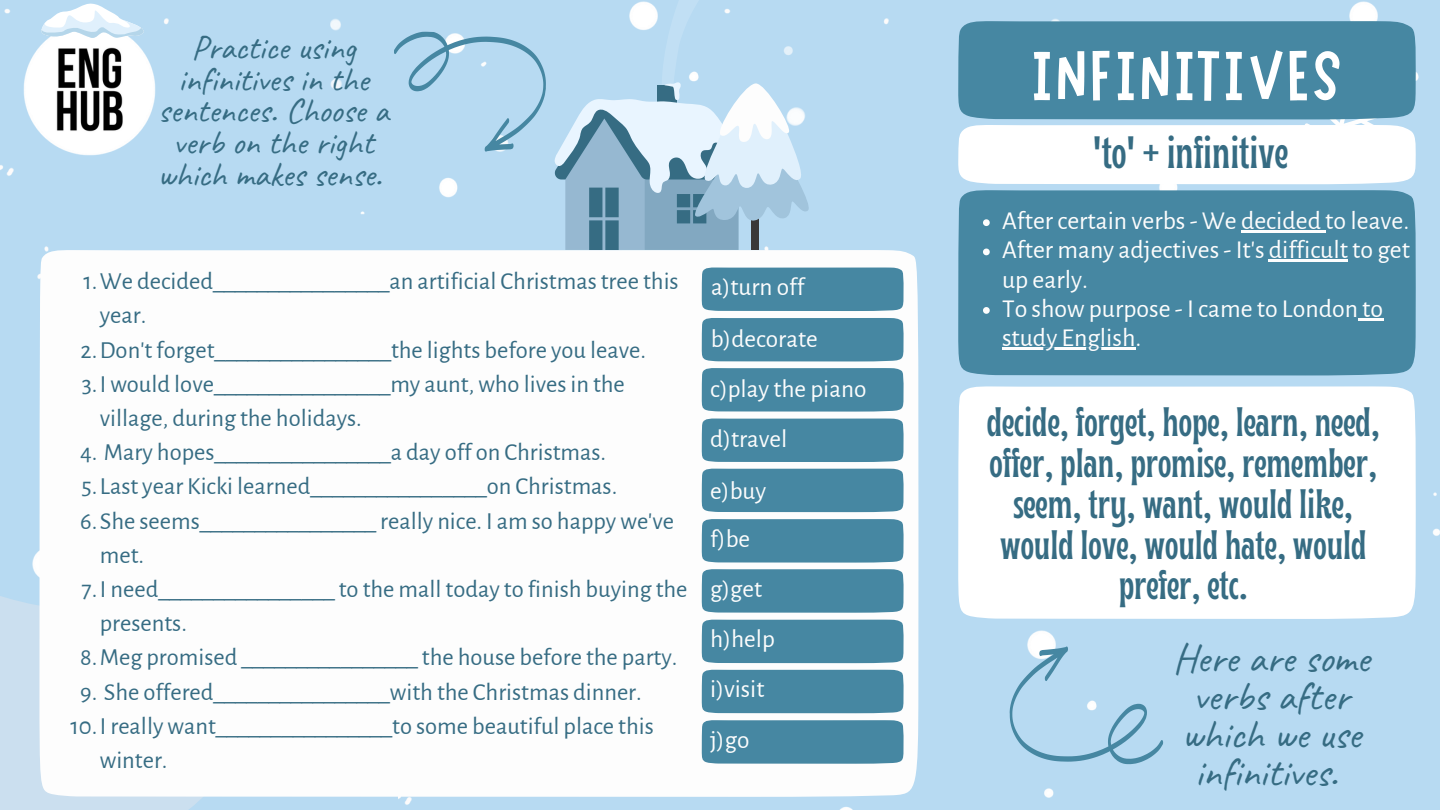
<style>
.page{position:relative;width:1440px;height:810px;background:#b7daf2}
.page>*{position:absolute;margin:0;border:0;box-sizing:border-box;transform-origin:0 0}
.t1{font:71.2px "Marykate";letter-spacing:.035em;color:#fff}
.t2{font:700 condensed 45.2px "Brice";color:#366c83}
.t3{font:41.3px/38px "Caveat";color:#366c83;text-align:center}
.t4{font:700 condensed 41.1px/40.9px "Brice";color:#366c83;text-align:center}
.t5{font:34.6px/31.8px "Caveat";color:#366c83;text-align:center}
.t6{font:25.8px/29.2px "Alegreya Sans";color:#fdfdfd}
.t7{font:25.3px/50.7px "Alegreya Sans";color:#fdfdfd}
.t8{font:24.5px "Alegreya Sans";color:#366c83}
</style>
<div class="page">
<div style="left:0;top:596px;width:203px;height:214px;background:#cbdfef"></div>
<img style="left:5px;top:9px;width:164px;height:164px">
<svg style="left:40px;top:3px;width:104px;height:36px"></svg>
<img style="left:399px;top:630px;width:669px;height:180px">
<svg style="left:958px;top:21px;width:458px;height:163px;background:#8db5c7"></svg>
<div style="left:958px;top:190px;width:458px;height:185px;background:#4687a2"></div>
<svg style="left:983px;top:219px;width:7px;height:7px"></svg>
<hr style="left:1241px;top:231px;width:84px;height:2px;background:#fdfdfd">
<svg style="left:983px;top:249px;width:7px;height:6px"></svg>
<hr style="left:1269px;top:260px;width:79px;height:2px;background:#fdfdfd">
<svg style="left:983px;top:307px;width:7px;height:7px"></svg>
<hr style="left:1358px;top:318px;width:25px;height:3px;background:#fdfdfd">
<hr style="left:1002px;top:348px;width:133px;height:2px;background:#fdfdfd">
<div style="left:958px;top:386px;width:458px;height:233px;background:#fff"></div>
<div style="left:39px;top:250px;width:879px;height:547px;background:#fdfdfd"></div>
<div style="left:702px;top:268px;width:202px;height:43px;background:#4687a2"></div>
<div style="left:702px;top:318px;width:202px;height:43px;background:#4687a2"></div>
<div style="left:702px;top:368px;width:202px;height:44px;background:#4687a2"></div>
<div style="left:702px;top:419px;width:202px;height:43px;background:#4687a2"></div>
<div style="left:702px;top:469px;width:202px;height:43px;background:#4687a2"></div>
<div style="left:702px;top:519px;width:202px;height:44px;background:#4687a2"></div>
<div style="left:702px;top:569px;width:202px;height:44px;background:#4687a2"></div>
<div style="left:702px;top:620px;width:202px;height:43px;background:#4687a2"></div>
<div style="left:702px;top:670px;width:202px;height:43px;background:#4687a2"></div>
<div style="left:702px;top:720px;width:202px;height:44px;background:#4687a2"></div>
<svg style="left:394px;top:1px;width:415px;height:249px"></svg>
<svg style="left:1010px;top:647px;width:153px;height:117px"></svg>
<h3 class="t5" style="left:158px;top:31px;width:233px">Practice using infinitives in the sentences. Choose a verb on the right which makes sense.</h3>
<p class="t8" style="left:83px;top:269px;width:597px">1.We decided________________an artificial Christmas tree this</p>
<p class="t8" style="left:100px;top:304px;width:48px">year.</p>
<p class="t8" style="left:81px;top:338px;width:567px">2.Don't forget________________the lights before you leave.</p>
<p class="t8" style="left:82px;top:372px;width:545px">3.I would love________________my aunt, who lives in the</p>
<p class="t8" style="left:100px;top:406px;width:264px">village, during the holidays.</p>
<p class="t8" style="left:80px;top:441px;width:528px">4. Mary hopes________________a day off on Christmas.</p>
<p class="t8" style="left:82px;top:475px;width:537px">5.Last year Kicki learned________________on Christmas.</p>
<p class="t8" style="left:80px;top:509px;width:595px">6.She seems________________ really nice. I am so happy we've</p>
<p class="t8" style="left:100px;top:543px;width:46px">met.</p>
<p class="t8" style="left:82px;top:577px;width:608px">7.I need________________ to the mall today to finish buying the</p>
<p class="t8" style="left:100px;top:612px;width:89px">presents.</p>
<p class="t8" style="left:80px;top:646px;width:599px">8.Meg promised ________________ the house before the party.</p>
<p class="t8" style="left:80px;top:680px;width:563px">9. She offered________________with the Christmas dinner.</p>
<p class="t8" style="left:70px;top:714px;width:585px">10.I really want________________to some beautiful place this</p>
<p class="t8" style="left:100px;top:748px;width:69px">winter.</p>
<p class="t7" style="left:710px;top:262px;width:158px">a)turn off b)decorate c)play the piano d)travel</p>
<p class="t7" style="left:710px;top:466px;width:57px">e)buy</p>
<p class="t7" style="left:710px;top:565px;width:66px;line-height:50.2px">g)get h)help i)visit j)go</p>
<h1 class="t1" style="left:1031px;top:30px;width:313px">INFINITIVES</h1>
<h2 class="t2" style="left:1093px;top:134px;width:197px">'to' + infinitive</h2>
<p class="t6" style="left:1002px;top:207px;width:409px">After certain verbs - We decided to leave.<br>After many adjectives - It's difficult to get up early.<br>To show purpose - I came to London to study English.</p>
<h3 class="t4" style="left:987px;top:405px;width:395px">decide, forget, hope, learn, need, offer, plan, promise, remember, seem, try, want, would like, would love, would hate, would prefer, etc.</h3>
<h3 class="t3" style="left:1173px;top:640px;width:198px">Here are some verbs after which we use infinitives.</h3>
</div>
